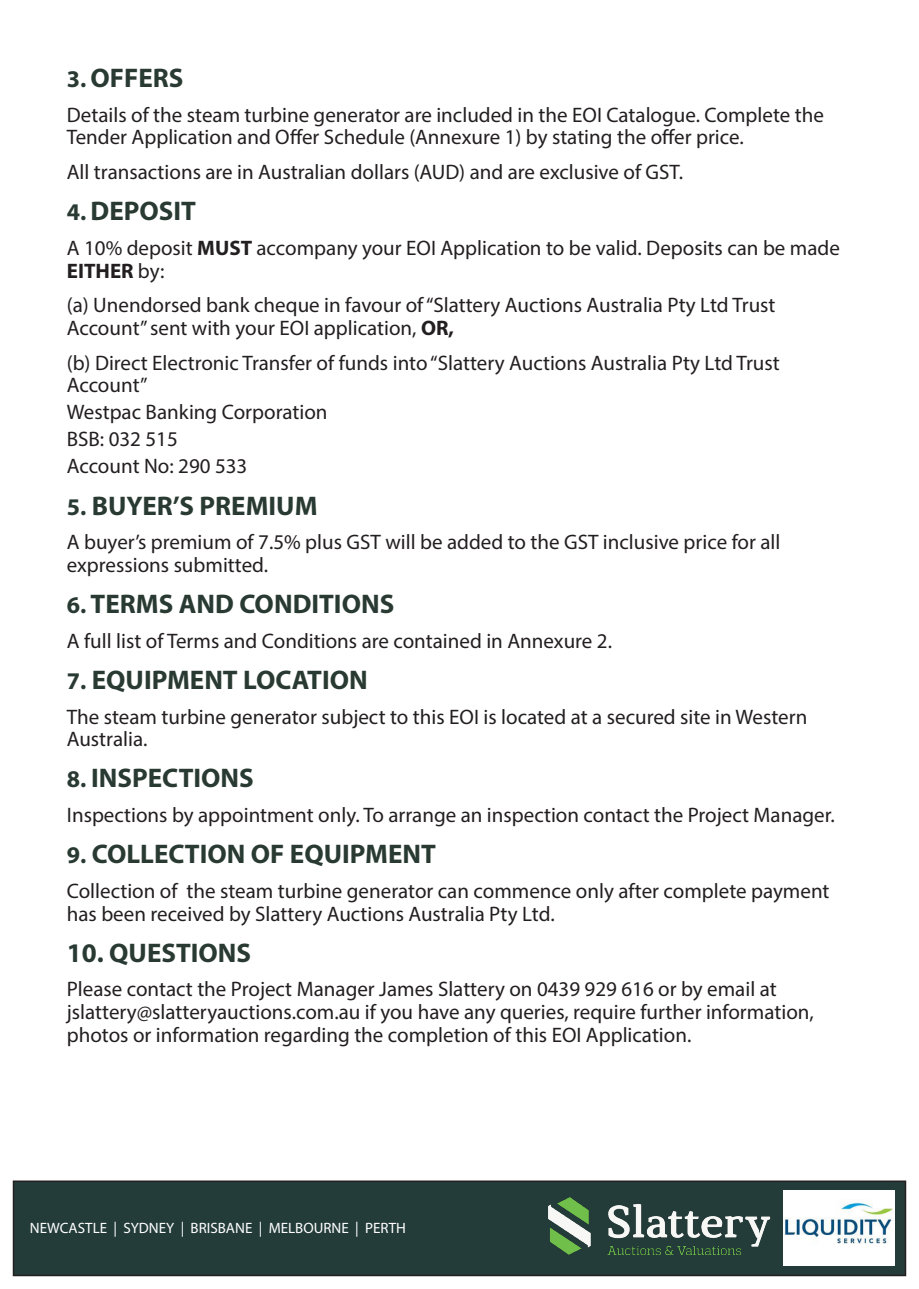
<style>
.page{position:relative;width:919px;height:1289px;background:#fff}
.page>*{position:absolute;margin:0;border:0;box-sizing:border-box;transform-origin:0 0}
.t1{font:700 27px "Myriad Pro";color:#293a33}
.t2{font:21px/22.6px "Myriad Pro";color:#231f20}
.t3{font:15px "Myriad Pro";color:#fff}
.s1{font-size:24px}
.s2{font-weight:700}
</style>
<div class="page">
<div style="left:14px;top:1181px;width:891px;height:94px;background:#233c39"></div>
<div style="left:13px;top:1180px;width:893px;height:96px;border:2px solid #231f20"></div>
<img style="left:548px;top:1197px;width:223px;height:56px">
<img style="left:783px;top:1190px;width:111px;height:75px">
<p class="t1" style="left:67px;top:60px;width:118px"><span class="s1">3.</span> OFFERS</p>
<p class="t2" style="left:67px;top:103px;width:758px">Details of the steam turbine generator are included in the EOI Catalogue. Complete the<br>Tender Application and Offer Schedule (Annexure 1) by stating the offer price.</p>
<p class="t2" style="left:67px;top:160px;width:617px">All transactions are in Australian dollars (AUD) and are exclusive of GST.</p>
<p class="t1" style="left:67px;top:193px;width:131px"><span class="s1">4.</span> DEPOSIT</p>
<p class="t2" style="left:67px;top:236px;width:774px">A 10% deposit <span class="s2">MUST</span> accompany your EOI Application to be valid. Deposits can be made<br><span class="s2">EITHER</span> by:</p>
<p class="t2" style="left:67px;top:293px;width:710px">(a) Unendorsed bank cheque in favour of “Slattery Auctions Australia Pty Ltd Trust<br>Account” sent with your EOI application, <span class="s2">OR,</span></p>
<p class="t2" style="left:67px;top:351px;width:714px">(b) Direct Electronic Transfer of funds into “Slattery Auctions Australia Pty Ltd Trust<br>Account”</p>
<p class="t2" style="left:67px;top:400px;width:262px">Westpac Banking Corporation</p>
<p class="t2" style="left:67px;top:427px;width:113px">BSB: 032 515</p>
<p class="t2" style="left:67px;top:454px;width:182px">Account No: 290 533</p>
<p class="t1" style="left:67px;top:488px;width:252px"><span class="s1">5.</span> BUYER’S PREMIUM</p>
<p class="t2" style="left:67px;top:530px;width:715px">A buyer’s premium of 7.5% plus GST will be added to the GST inclusive price for all expressions submitted.</p>
<p class="t1" style="left:67px;top:586px;width:329px"><span class="s1">6.</span> TERMS AND CONDITIONS</p>
<p class="t2" style="left:67px;top:629px;width:546px">A full list of Terms and Conditions are contained in Annexure 2.</p>
<p class="t1" style="left:67px;top:662px;width:302px"><span class="s1">7.</span> EQUIPMENT LOCATION</p>
<p class="t2" style="left:67px;top:704px;width:742px">The steam turbine generator subject to this EOI is located at a secured site in Western<br>Australia.</p>
<p class="t1" style="left:67px;top:760px;width:188px"><span class="s1">8.</span> INSPECTIONS</p>
<p class="t2" style="left:67px;top:803px;width:769px">Inspections by appointment only. To arrange an inspection contact the Project Manager.</p>
<p class="t1" style="left:67px;top:836px;width:370px"><span class="s1">9.</span> COLLECTION OF EQUIPMENT</p>
<p class="t2" style="left:67px;top:879px;width:764px">Collection of the steam turbine generator can commence only after complete payment has been received by Slattery Auctions Australia Pty Ltd.</p>
<p class="t1" style="left:67px;top:935px;width:186px">10. QUESTIONS</p>
<p class="t2" style="left:67px;top:977px;width:748px">Please contact the Project Manager James Slattery on 0439 929 616 or by email at jslattery@slatteryauctions.com.au if you have any queries, require further information, photos or information regarding the completion of this EOI Application.</p>
<p class="t3" style="left:30px;top:1218px;width:377px">NEWCASTLE | SYDNEY | BRISBANE | MELBOURNE | PERTH</p>
</div>
